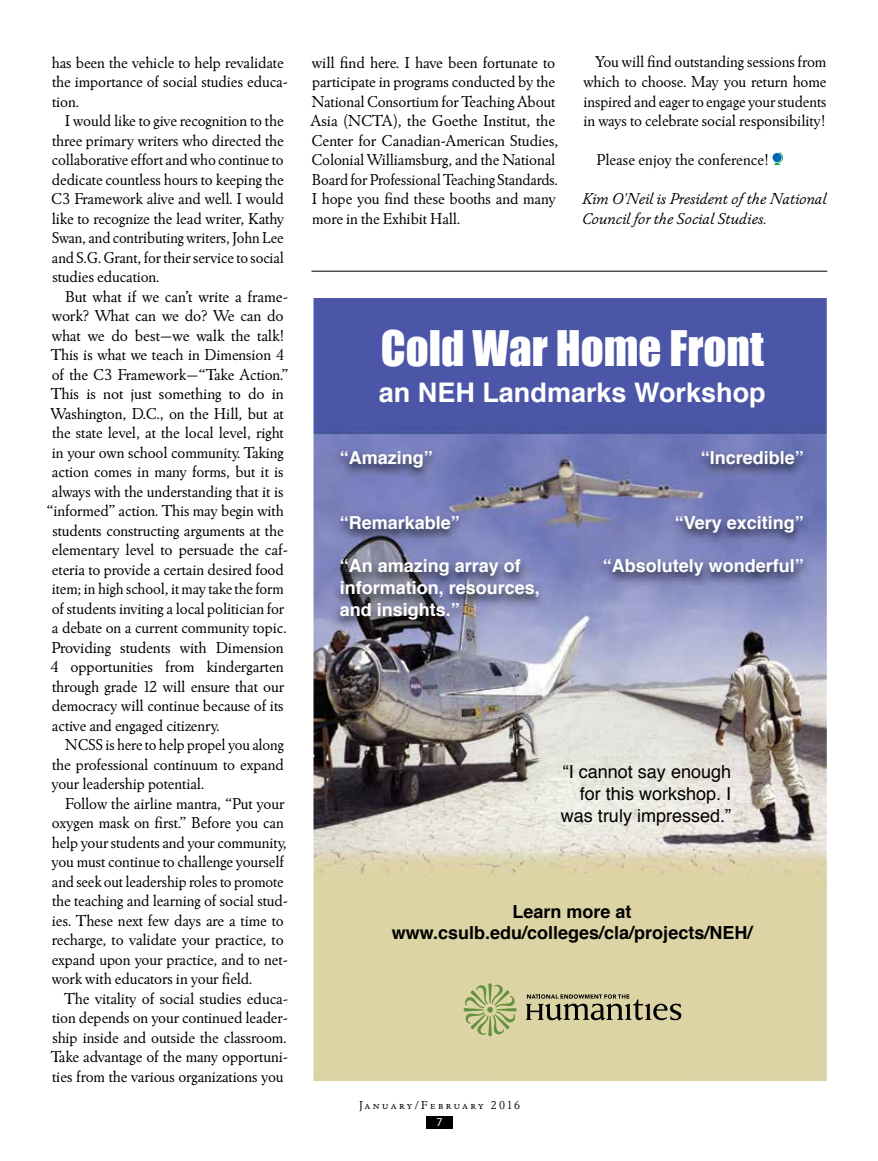
<style>
.page{position:relative;width:878px;height:1161px;background:#fff}
.page>*{position:absolute;margin:0;border:0;box-sizing:border-box;transform-origin:0 0}
.t1{font:45px "Impact";color:#fff}
.t2{font:700 27px "Helvetica";color:#fff}
.t3{font:700 18px/21.6px "Helvetica";color:#fff}
.t4{font:18px/21.6px "Helvetica";color:#000;text-align:right}
.t5{font:700 18px/21.6px "Helvetica";color:#000;text-align:center}
.t6{font:16.5px/19.5px "Winchester New ITC";letter-spacing:-.01em;color:#000}
.t7{font:italic 16.5px/19.5px "Winchester New ITC";color:#000}
.t8{font:12px "Winchester New ITC Book SC";letter-spacing:.19em;color:#000}
.t9{font:12px "Myriad Pro";color:#fff}
.s1{font-family:"Winchester New ITC"}
</style>
<div class="page">
<div style="left:426px;top:1117px;width:26px;height:12px;background:#000"></div>
<hr style="left:311px;top:271px;width:516px;height:1px;background:#000">
<img style="left:313px;top:298px;width:513px;height:783px">
<svg style="left:526px;top:994px;width:155px;height:27px;background:#9d9876"></svg>
<svg style="left:463px;top:983px;width:53px;height:53px;background:#b9c087"></svg>
<img style="left:595px;top:447px;width:215px;height:141px">
<img style="left:332px;top:447px;width:214px;height:185px">
<svg style="left:774px;top:152px;width:9px;height:13px"></svg>
<div style="left:772px;top:153px;width:9px;height:9px;background:#0066b3;border-radius:50%"></div>
<p class="t6" style="left:52px;top:52px;width:238px">has been the vehicle to help revalidate the importance of social studies educa&shy;tion.</p>
<p class="t6" style="left:51px;top:111px;width:235px;text-align:justify;text-indent:14px">I would like to give recognition to the three primary writers who directed the collaborative effort and who continue to dedicate countless hours to keeping the C3 Framework alive and well. I would like to recognize the lead writer, Kathy Swan, and contributing writers, John Lee and S.G. Grant, for their service to social studies education.</p>
<p class="t6" style="left:65px;top:286px;width:224px">But what if we can’t write a frame-</p>
<p class="t6" style="left:52px;top:306px;width:233px">work? What can we do? We can do</p>
<p class="t6" style="left:52px;top:325px;width:234px">what we do best—we walk the talk!</p>
<p class="t6" style="left:51px;top:345px;width:235px">This is what we teach in Dimension 4</p>
<p class="t6" style="left:52px;top:364px;width:238px">of the C3 Framework—“Take Action.”</p>
<p class="t6" style="left:51px;top:384px;width:235px">This is not just something to do in</p>
<p class="t6" style="left:51px;top:403px;width:234px">Washington, D.C., on the Hill, but at</p>
<p class="t6" style="left:52px;top:423px;width:233px">the state level, at the local level, right</p>
<p class="t6" style="left:52px;top:442px;width:233px">in your own school community. Taking</p>
<p class="t6" style="left:52px;top:462px;width:233px">action comes in many forms, but it is</p>
<p class="t6" style="left:52px;top:481px;width:233px">always with the understanding that it is</p>
<p class="t6" style="left:47px;top:501px;width:239px">“informed” action. This may begin with</p>
<p class="t6" style="left:52px;top:520px;width:233px">students constructing arguments at the</p>
<p class="t6" style="left:52px;top:540px;width:238px">elementary level to persuade the caf-</p>
<p class="t6" style="left:52px;top:559px;width:233px">eteria to provide a certain desired food</p>
<p class="t6" style="left:52px;top:579px;width:233px">item; in high school, it may take the form</p>
<p class="t6" style="left:52px;top:598px;width:234px">of students inviting a local politician for</p>
<p class="t6" style="left:52px;top:618px;width:236px">a debate on a current community topic.</p>
<p class="t6" style="left:51px;top:637px;width:234px">Providing students with Dimension</p>
<p class="t6" style="left:50px;top:657px;width:235px">4 opportunities from kindergarten</p>
<p class="t6" style="left:52px;top:676px;width:234px">through grade 12 will ensure that our</p>
<p class="t6" style="left:52px;top:696px;width:233px">democracy will continue because of its</p>
<p class="t6" style="left:52px;top:715px;width:169px">active and engaged citizenry.</p>
<p class="t6" style="left:65px;top:735px;width:220px">NCSS is here to help propel you along</p>
<p class="t6" style="left:52px;top:754px;width:233px">the professional continuum to expand</p>
<p class="t6" style="left:52px;top:774px;width:154px">your leadership potential.</p>
<p class="t6" style="left:65px;top:793px;width:221px">Follow the airline mantra, “Put your</p>
<p class="t6" style="left:52px;top:813px;width:233px">oxygen mask on first.” Before you can</p>
<p class="t6" style="left:52px;top:832px;width:236px">help your students and your community,</p>
<p class="t6" style="left:52px;top:852px;width:234px">you must continue to challenge yourself</p>
<p class="t6" style="left:52px;top:871px;width:233px">and seek out leadership roles to promote</p>
<p class="t6" style="left:52px;top:891px;width:237px">the teaching and learning of social stud-</p>
<p class="t6" style="left:52px;top:910px;width:233px">ies. These next few days are a time to</p>
<p class="t6" style="left:52px;top:930px;width:233px">recharge, to validate your practice, to</p>
<p class="t6" style="left:52px;top:949px;width:238px">expand upon your practice, and to net-</p>
<p class="t6" style="left:52px;top:969px;width:202px">work with educators in your field.</p>
<p class="t6" style="left:64px;top:988px;width:225px">The vitality of social studies educa-</p>
<p class="t6" style="left:52px;top:1008px;width:237px">tion depends on your continued leader-</p>
<p class="t6" style="left:52px;top:1027px;width:235px">ship inside and outside the classroom.</p>
<p class="t6" style="left:51px;top:1047px;width:239px">Take advantage of the many opportuni-</p>
<p class="t6" style="left:52px;top:1066px;width:233px">ties from the various organizations you</p>
<p class="t6" style="left:310px;top:52px;width:249px">will find here. I have been fortunate to participate in programs conducted by the National Consortium for Teaching About Asia (NCTA), the Goethe Institut, the Center for Canadian-American Studies, Colonial Williamsburg, and the National Board for Professional Teaching Standards.<br>I hope you find these booths and many more in the Exhibit Hall.</p>
<p class="t6" style="left:583px;top:52px;width:245px;text-align:justify;text-indent:12px">You will find outstanding sessions from which to choose. May you return home inspired and eager to engage your students in ways to celebrate social responsibility!</p>
<p class="t6" style="left:596px;top:150px;width:174px">Please enjoy the conference!</p>
<p class="t7" style="left:582px;top:189px;width:246px">Kim O’Neil is President of the National<br>Council for the Social Studies.</p>
<h1 class="t1" style="left:381px;top:313px;width:384px">Cold War Home Front</h1>
<h2 class="t2" style="left:379px;top:370px;width:388px">an NEH Landmarks Workshop</h2>
<p class="t3" style="left:340px;top:447px;width:95px">“Amazing”</p>
<p class="t3" style="left:340px;top:512px;width:122px">“Remarkable”</p>
<p class="t3" style="left:340px;top:555px;width:202px">“An amazing array of information, resources, and insights.”</p>
<p class="t3" style="left:700px;top:447px;width:105px">“Incredible”</p>
<p class="t3" style="left:674px;top:512px;width:131px">“Very exciting”</p>
<p class="t3" style="left:602px;top:555px;width:203px">“Absolutely wonderful”</p>
<p class="t4" style="left:561px;top:762px;width:172px">“I cannot say enough for this workshop. I was truly impressed.”</p>
<p class="t5" style="left:392px;top:901px;width:362px">Learn more at www.csulb.edu/colleges/cla/projects/NEH/</p>
<p class="t8" style="left:359px;top:1098px;width:162px">January/February <span class="s1">2016</span></p>
<p class="t9" style="left:436px;top:1116px;width:8px">7</p>
</div>
